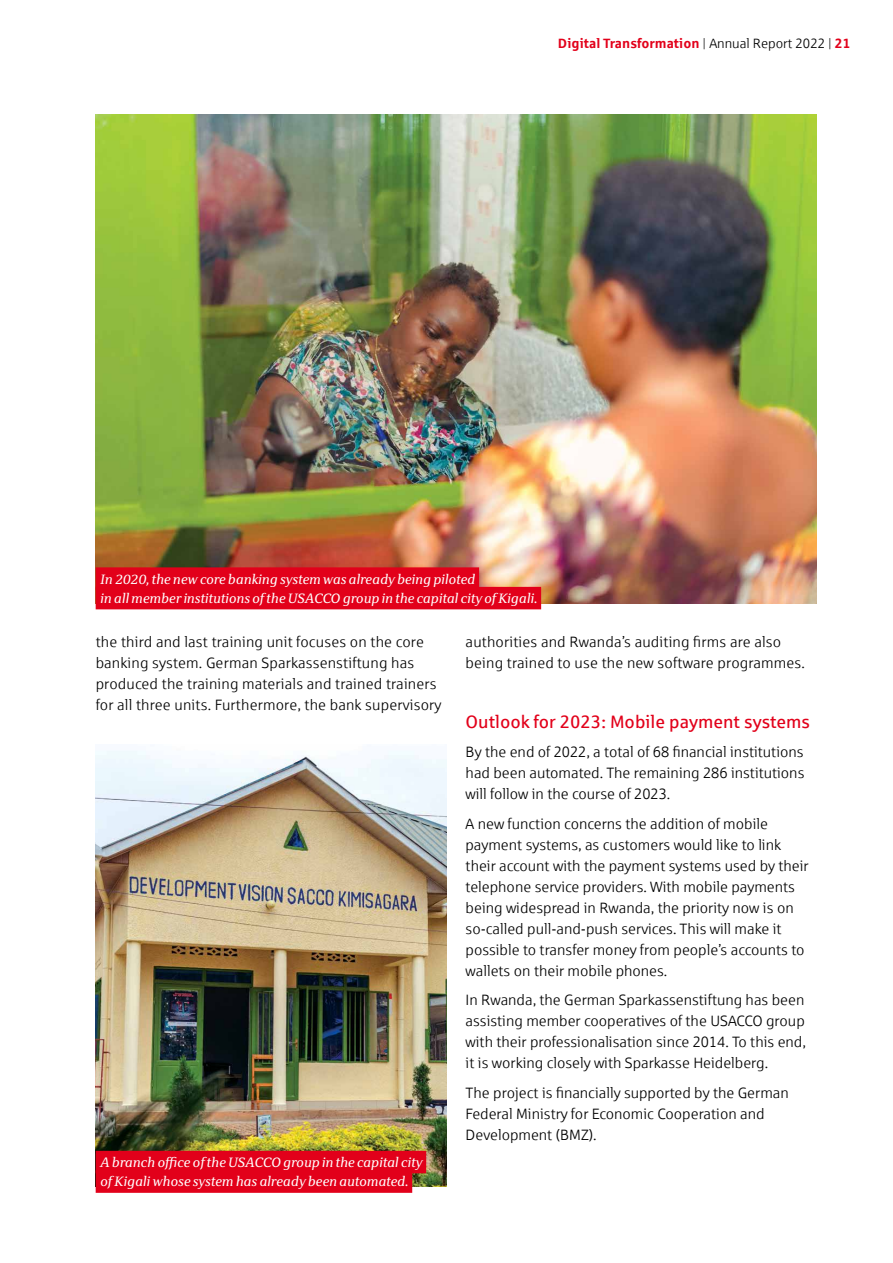
<style>
.page{position:relative;width:893px;height:1263px;background:#fff}
.page>*{position:absolute;margin:0;border:0;box-sizing:border-box;transform-origin:0 0}
.t1{font:18px "Sparkasse Rg";color:#e2001a}
.t2{font:15px/21px "Sparkasse Lt";color:#000}
.t3{font:italic 13.5px/19.5px "Sparkasse Serif";color:#fff}
.t4{font:700 13.5px "Sparkasse Rg";color:#e2001a}
.s1{font-family:"Sparkasse Lt";font-weight:400;color:#000}
</style>
<div class="page">
<img style="left:96px;top:115px;width:720px;height:488px">
<div style="left:96px;top:567px;width:383px;height:23px;background:#e2001a"></div>
<div style="left:96px;top:587px;width:445px;height:22px;background:#e2001a"></div>
<img style="left:96px;top:750px;width:350px;height:436px">
<div style="left:96px;top:1151px;width:330px;height:22px;background:#e2001a"></div>
<div style="left:96px;top:1170px;width:316px;height:23px;background:#e2001a"></div>
<p class="t4" style="left:558px;top:35px;width:294px">Digital Transformation <span class="s1">| Annual Report 2022 |</span> 21</p>
<p class="t3" style="left:100px;top:569px;width:438px">In 2020, the new core banking system was already being piloted<br>in all member institutions of the USACCO group in the capital city of Kigali.</p>
<p class="t2" style="left:96px;top:631px;width:347px">the third and last training unit focuses on the core banking system. German Sparkassenstiftung has produced the training materials and trained trainers for all three units. Furthermore, the bank supervisory</p>
<p class="t2" style="left:466px;top:631px;width:341px">authorities and Rwanda’s auditing firms are also being trained to use the new software programmes.</p>
<p class="t1" style="left:466px;top:710px;width:346px">Outlook for 2023: Mobile payment systems</p>
<p class="t2" style="left:466px;top:741px;width:340px;text-align:justify">By the end of 2022, a total of 68 financial institutions had been automated. The remaining 286 institutions will follow in the course of 2023.</p>
<p class="t2" style="left:466px;top:812px;width:345px">A new function concerns the addition of mobile payment systems, as customers would like to link their account with the payment systems used by their telephone service providers. With mobile payments being widespread in Rwanda, the priority now is on so-called pull-and-push services. This will make it possible to transfer money from people’s accounts to wallets on their mobile phones.</p>
<p class="t2" style="left:466px;top:989px;width:342px;text-align:justify">In Rwanda, the German Sparkassenstiftung has been assisting member cooperatives of the USACCO group with their professionalisation since 2014. To this end, it is working closely with Sparkasse Heidelberg.</p>
<p class="t2" style="left:466px;top:1082px;width:325px">The project is financially supported by the German<br>Federal Ministry for Economic Cooperation and<br>Development (BMZ).</p>
<p class="t3" style="left:100px;top:1152px;width:324px">A branch office of the USACCO group in the capital city of Kigali whose system has already been automated.</p>
</div>
